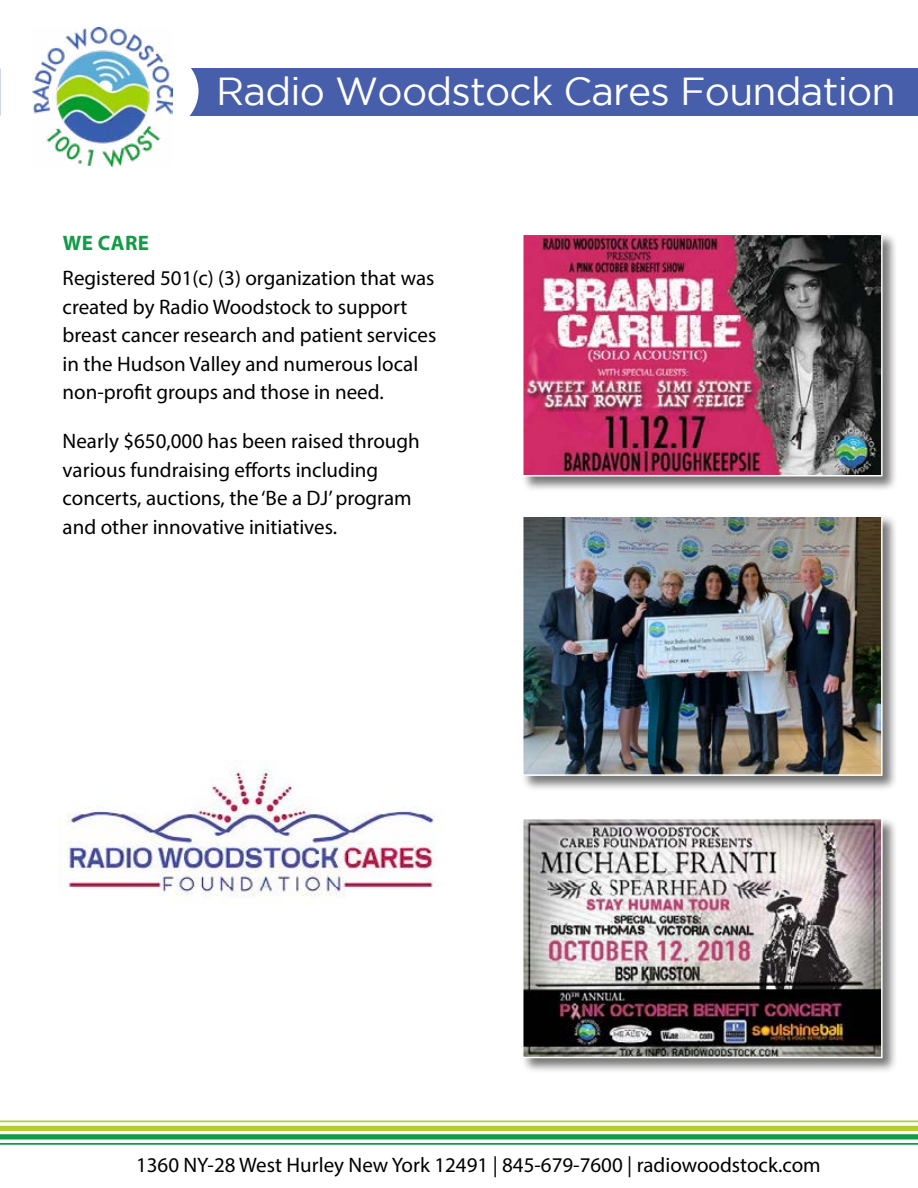
<style>
.page{position:relative;width:918px;height:1188px;background:#fff}
.page>*{position:absolute;margin:0;border:0;box-sizing:border-box;transform-origin:0 0}
.t1{font:39px "Gotham";letter-spacing:-.02em;color:#fff}
.t2{font:21px/28.5px "Myriad Pro";color:#000}
.t3{font:700 21px "Myriad Pro";letter-spacing:.02em;color:#129b48}
</style>
<div class="page">
<hr style="left:0;top:1120px;width:918px;height:2px;background:#afd032">
<div style="left:0;top:1126px;width:918px;height:5px;background:#afd032"></div>
<div style="left:0;top:1134px;width:918px;height:5px;background:#129b48"></div>
<hr style="left:0;top:1143px;width:918px;height:2px;background:#129b48">
<div style="left:136px;top:68px;width:782px;height:48px;background:#475eaa"></div>
<div style="left:94px;top:47px;width:105px;height:88px;background:#fff;border-radius:50%"></div>
<img style="left:32px;top:27px;width:140px;height:140px">
<div style="left:521px;top:232px;width:377px;height:260px;background:#000;opacity:.54"></div>
<img style="left:525px;top:237px;width:355px;height:237px">
<div style="left:522px;top:234px;width:361px;height:243px;border:2px solid #fff"></div>
<div style="left:521px;top:514px;width:377px;height:278px;background:#000;opacity:.54"></div>
<img style="left:525px;top:518px;width:355px;height:255px">
<div style="left:522px;top:515px;width:361px;height:261px;border:2px solid #fff"></div>
<div style="left:521px;top:816px;width:377px;height:258px;background:#000;opacity:.54"></div>
<img style="left:525px;top:821px;width:355px;height:234px">
<div style="left:522px;top:818px;width:361px;height:240px;border:2px solid #fff"></div>
<img style="left:58px;top:769px;width:378px;height:128px">
<h1 class="t1" style="left:216px;top:70px;width:681px">Radio Woodstock Cares Foundation</h1>
<p class="t3" style="left:63px;top:229px;width:88px">WE CARE</p>
<p class="t2" style="left:63px;top:264px;width:375px">Registered 501(c) (3) organization that was created by Radio Woodstock to support breast cancer research and patient services in the Hudson Valley and numerous local non-profit groups and those in need.</p>
<p class="t2" style="left:63px;top:426px;width:359px">Nearly $650,000 has been raised through various fundraising efforts including concerts, auctions, the ‘Be a DJ’ program and other innovative initiatives.</p>
<p class="t2" style="left:136px;top:1151px;width:686px">1360 NY-28 West Hurley New York 12491 | 845-679-7600 | radiowoodstock.com</p>
</div>
